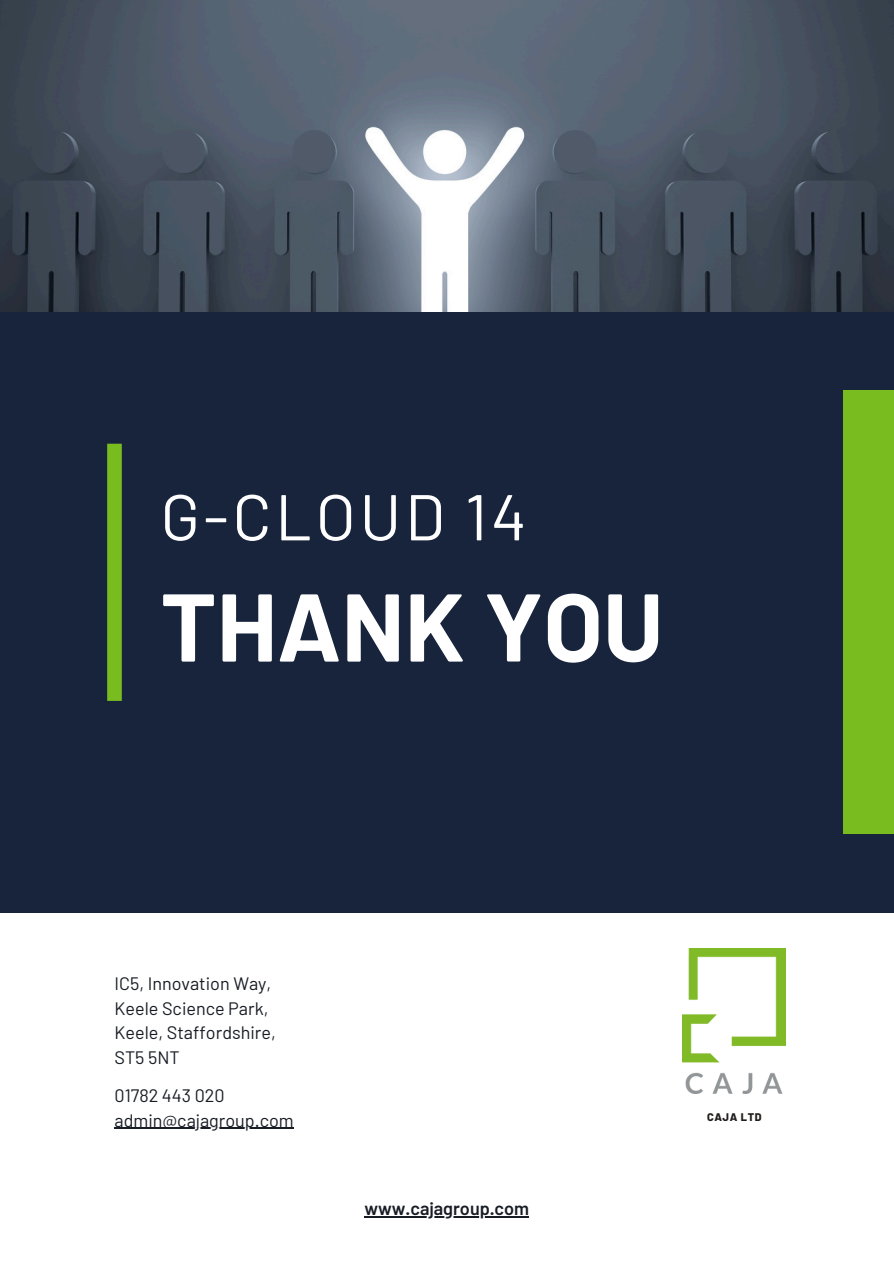
<style>
.page{position:relative;width:894px;height:1264px;background:#fff}
.page>*{position:absolute;margin:0;border:0;box-sizing:border-box;transform-origin:0 0}
.t1{font:700 96px "Barlow";color:#fff}
.t2{font:64.65px "Barlow";letter-spacing:.055em;color:#fff}
.t3{font:18px/24.8px "Barlow";color:#181d25}
.t4{font:600 18px "Barlow";color:#181d25}
.t5{font:800 11.1px "Barlow";letter-spacing:.055em;color:#201d1c}
</style>
<div class="page">
<img style="left:0;top:0;width:893px;height:312px">
<div style="left:0;top:312px;width:893px;height:600px;background:#17243c"></div>
<div style="left:107px;top:443px;width:15px;height:258px;background:#79bc20"></div>
<div style="left:842px;top:390px;width:51px;height:444px;background:#79bc20"></div>
<img style="left:682px;top:948px;width:103px;height:145px">
<hr style="left:114px;top:1127px;width:180px;height:1px;background:#181d25">
<hr style="left:364px;top:1215px;width:165px;height:2px;background:#181d25">
<h4 class="t2" style="left:160px;top:475px;width:367px">G-CLOUD 14</h4>
<h1 class="t1" style="left:160px;top:565px;width:504px">THANK YOU</h1>
<h4 class="t3" style="left:114px;top:970px;width:163px">IC5, Innovation Way,<br>Keele Science Park,<br>Keele, Staffordshire,<br>ST5 5NT</h4>
<p class="t3" style="left:114px;top:1082px;width:112px">01782 443 020</p>
<p class="t3" style="left:114px;top:1106px;width:181px">admin@cajagroup.com</p>
<h3 class="t4" style="left:364px;top:1196px;width:166px">www.cajagroup.com</h3>
<p class="t5" style="left:706px;top:1109px;width:56px">CAJA LTD</p>
</div>
